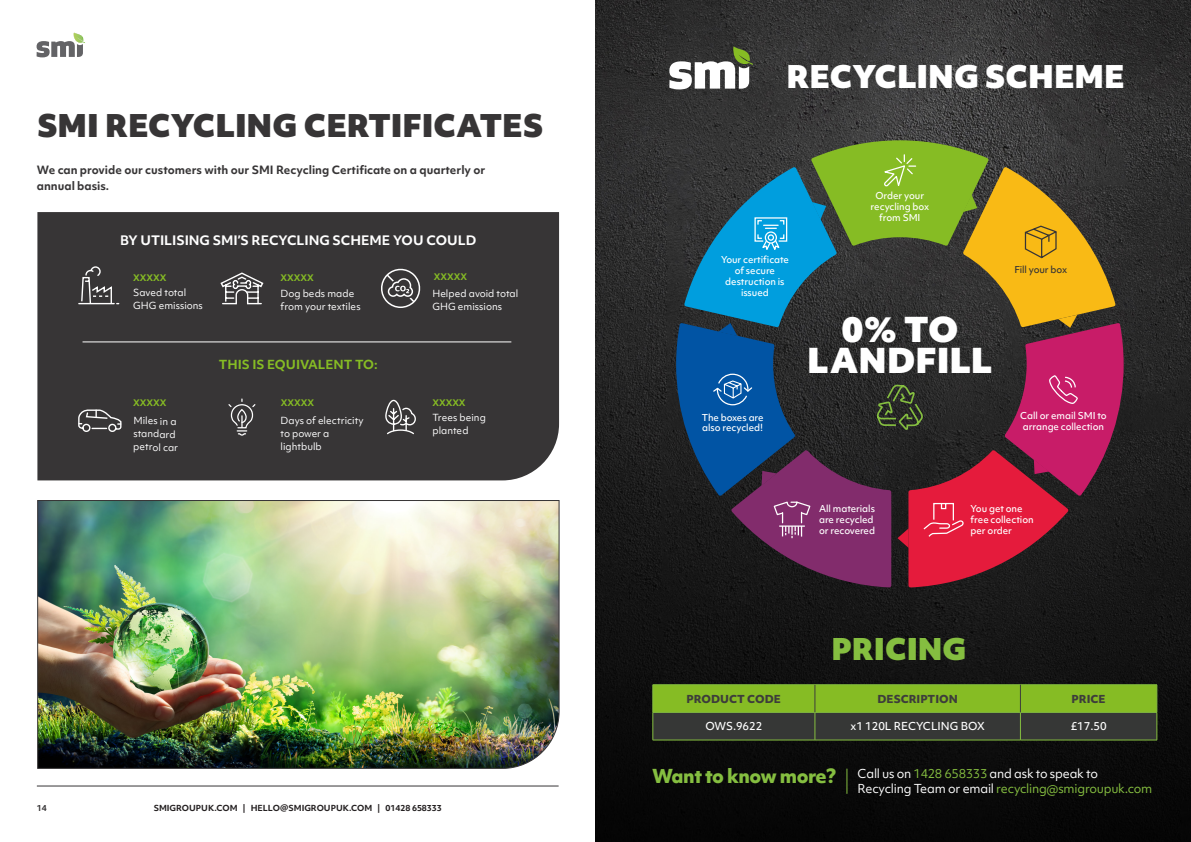
<style>
.page{position:relative;width:1191px;height:842px;background:#fff}
.page>*{position:absolute;margin:0;border:0;box-sizing:border-box;transform-origin:0 0}
.Paragraph_Style_4{font:900 32.9px/30.3px "Objektiv Mk 1";color:#fff;text-align:center}
.Page_title{font:900 30px "Objektiv Mk 1";color:#373536}
.Page_title-2{font:900 30px "Objektiv Mk 1";color:#fff}
.Paragraph_Style_4-2{font:900 28.7px "Objektiv Mk 1";color:#85be40}
.Paragraph_Style_4-3{font:800 18.4px "Objektiv Mk 1";letter-spacing:-.025em;color:#85be40}
.Subheading{font:700 12.5px "Objektiv Mk 1";color:#fff}
.Subheading-2{font:700 12px "Objektiv Mk 1";color:#86bc24}
.Paragraph_Style_4-4{font:11.9px/15.8px "Objektiv Mk 1";letter-spacing:-.02em;color:#fff}
.Body_on_white{font:700 11px/16px "Objektiv Mk 1";color:#373536}
.RHS_Table_Data{font:500 10.5px "Objektiv Mk 1";color:#fff}
.RHS_Table_Data-2{font:800 10.5px "Objektiv Mk 1";color:#3d3d3b}
.Subheading-3{font:9.4px/13px "Objektiv Mk 1";color:#fff}
.Paragraph_Style_4-5{font:500 9.1px/11px "Objektiv Mk 1";letter-spacing:-.01em;color:#fff}
.Paragraph_Style_4-6{font:500 9.1px "Objektiv Mk 1";letter-spacing:-.01em;color:#373536}
.Subheading-4{font:700 8.7px "Objektiv Mk 1";color:#86bc24}
.t1{font:700 8px "Objektiv Mk 1";color:#231f20}
.t2{font:700 8px "Objektiv Mk 1";color:#373536}
.s1{color:#85be40}
</style>
<div class="page">
<svg style="left:36px;top:32px;width:49px;height:26px"></svg>
<hr style="left:37px;top:786px;width:521px;height:1px;background:#373536">
<img style="left:595px;top:0;width:596px;height:842px">
<svg style="left:676px;top:140px;width:447px;height:447px;background:#574848"></svg>
<svg style="left:669px;top:46px;width:84px;height:43px"></svg>
<hr style="left:652px;top:684px;width:163px;height:1px;background:#85be40">
<hr style="left:815px;top:684px;width:205px;height:1px;background:#85be40">
<hr style="left:1020px;top:684px;width:137px;height:1px;background:#85be40">
<hr style="left:652px;top:740px;width:163px;height:1px;background:#85be40">
<hr style="left:815px;top:740px;width:205px;height:1px;background:#85be40">
<hr style="left:1020px;top:740px;width:137px;height:1px;background:#85be40">
<svg style="left:652px;top:685px;width:505px;height:55px;background:#5f7b2d"></svg>
<svg style="left:846px;top:769px;width:1px;height:25px"></svg>
<img style="left:37px;top:500px;width:522px;height:269px">
<div style="left:37px;top:212px;width:522px;height:268px;background:#373536"></div>
<hr style="left:83px;top:342px;width:428px;height:1px;background:#fff">
<hr style="left:79px;top:303px;width:35px;height:1px;background:#fff">
<svg style="left:80px;top:266px;width:39px;height:39px;background:#575657"></svg>
<svg style="left:219px;top:272px;width:45px;height:33px"></svg>
<svg style="left:77px;top:409px;width:45px;height:24px"></svg>
<svg style="left:227px;top:398px;width:30px;height:38px"></svg>
<svg style="left:385px;top:399px;width:31px;height:36px"></svg>
<svg style="left:379px;top:267px;width:43px;height:41px;background:#5d5b5c"></svg>
<p class="Page_title" style="left:37px;top:104px;width:507px">SMI RECYCLING CERTIFICATES</p>
<p class="Body_on_white" style="left:37px;top:162px;width:450px">We can provide our customers with our SMI Recycling Certificate on a quarterly or annual basis.</p>
<p class="Subheading" style="left:120px;top:231px;width:358px">BY UTILISING SMI’S RECYCLING SCHEME YOU COULD</p>
<p class="Subheading-4" style="left:133px;top:272px;width:35px">XXXXX</p>
<p class="Subheading-3" style="left:133px;top:286px;width:71px">Saved total<br>GHG emissions</p>
<p class="Subheading-4" style="left:280px;top:271px;width:35px">XXXXX</p>
<p class="Subheading-3" style="left:280px;top:287px;width:82px">Dog beds made from your textiles</p>
<p class="Subheading-4" style="left:133px;top:397px;width:35px">XXXXX</p>
<p class="Subheading-3" style="left:133px;top:414px;width:47px">Miles in a standard petrol car</p>
<p class="Subheading-2" style="left:219px;top:356px;width:160px">THIS IS EQUIVALENT TO:</p>
<p class="Subheading-4" style="left:281px;top:397px;width:35px">XXXXX</p>
<p class="Subheading-3" style="left:280px;top:414px;width:85px">Days of electricity to power a lightbulb</p>
<p class="Subheading-4" style="left:434px;top:271px;width:35px">XXXXX</p>
<p class="Subheading-3" style="left:432px;top:287px;width:87px">Helped avoid total<br>GHG emissions</p>
<p class="Subheading-4" style="left:432px;top:397px;width:35px">XXXXX</p>
<p class="Subheading-3" style="left:432px;top:411px;width:55px">Trees being planted</p>
<p class="t2" style="left:37px;top:802px;width:11px">14</p>
<p class="t1" style="left:154px;top:802px;width:290px">SMIGROUPUK.COM | HELLO@SMIGROUPUK.COM | 01428 658333</p>
<p class="Page_title-2" style="left:786px;top:55px;width:340px">RECYCLING SCHEME</p>
<p class="Paragraph_Style_4-5" style="left:721px;top:254px;width:69px;text-align:center">Your certificate of secure destruction is issued</p>
<p class="Paragraph_Style_4-5" style="left:702px;top:411px;width:63px">The boxes are also recycled!</p>
<p class="Paragraph_Style_4-5" style="left:870px;top:190px;width:60px;text-align:center">Order your recycling box from SMI</p>
<p class="Paragraph_Style_4" style="left:807px;top:314px;width:187px">0% TO<br>LANDFILL</p>
<p class="Paragraph_Style_4-6" style="left:1014px;top:263px;width:54px">Fill your box</p>
<p class="Paragraph_Style_4-5" style="left:1020px;top:410px;width:88px">Call or email SMI to arrange collection</p>
<p class="Paragraph_Style_4-5" style="left:819px;top:503px;width:58px">All materials are recycled or recovered</p>
<p class="Paragraph_Style_4-5" style="left:970px;top:503px;width:65px">You get one free collection per order</p>
<p class="Paragraph_Style_4-2" style="left:831px;top:628px;width:136px">PRICING</p>
<p class="RHS_Table_Data-2" style="left:686px;top:691px;width:96px">PRODUCT CODE</p>
<p class="RHS_Table_Data-2" style="left:877px;top:691px;width:82px">DESCRIPTION</p>
<p class="RHS_Table_Data-2" style="left:1071px;top:691px;width:36px">PRICE</p>
<p class="RHS_Table_Data" style="left:705px;top:719px;width:58px">OWS.9622</p>
<p class="RHS_Table_Data" style="left:850px;top:719px;width:136px">x1 120L RECYCLING BOX</p>
<p class="RHS_Table_Data" style="left:1070px;top:719px;width:37px">£17.50</p>
<p class="Paragraph_Style_4-3" style="left:652px;top:762px;width:186px">Want to know more?</p>
<p class="Paragraph_Style_4-4" style="left:857px;top:765px;width:296px">Call us on <span class="s1">1428 658333</span> and ask to speak to<br>Recycling Team or email <span class="s1">recycling@smigroupuk.com</span></p>
</div>
